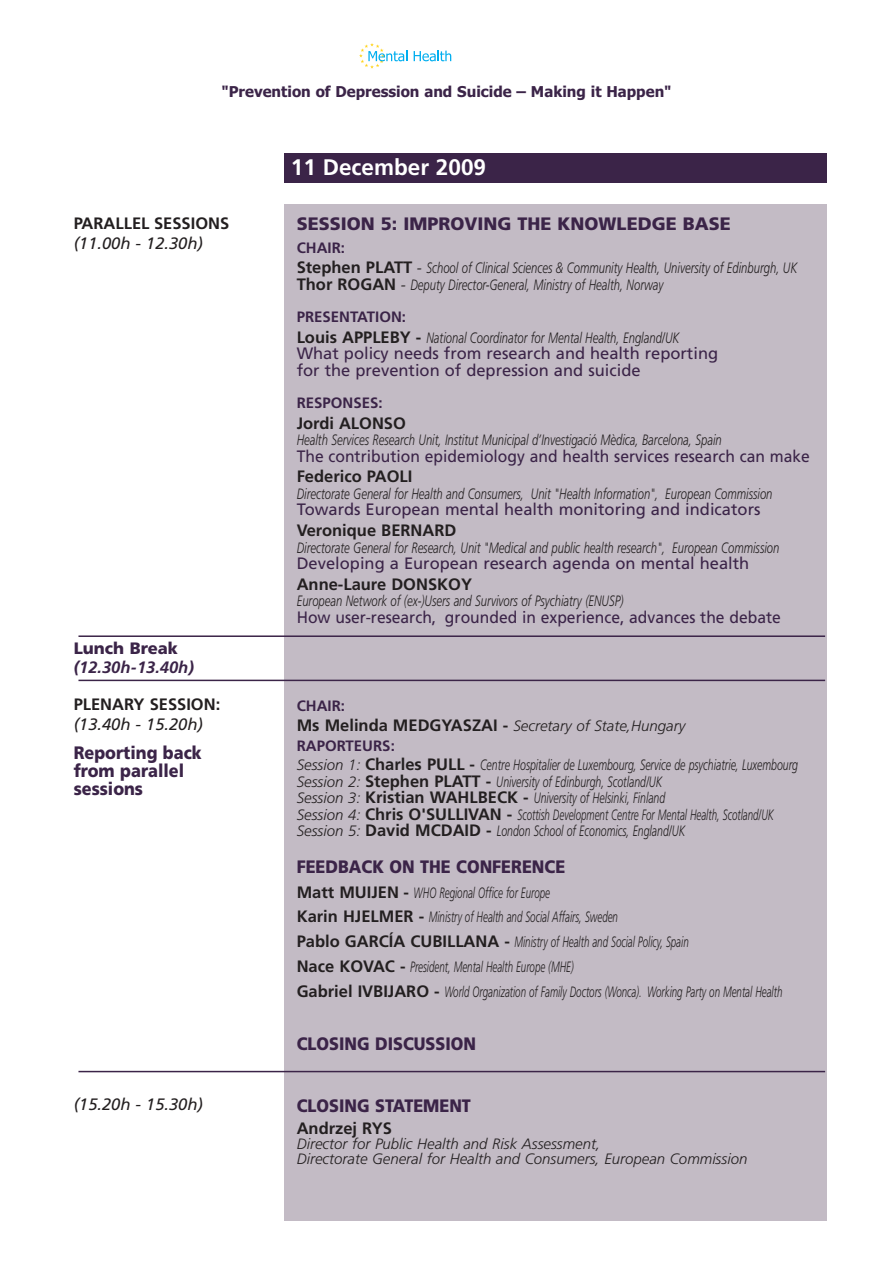
<style>
.page{position:relative;width:893px;height:1263px;background:#fff}
.page>*{position:absolute;margin:0;border:0;box-sizing:border-box;transform-origin:0 0}
.t1{font:700 22.5px "Frutiger";color:#fff}
.t2{font:900 18px/18px "Frutiger";color:#3b2448;scale:.9 1}
.t3{font:900 18px "Frutiger";color:#3b2448}
.t4{font:16.5px/16.5px "Frutiger";color:#3b2448}
.t5{font:16.5px "Frutiger";color:#3b2448;scale:.95 1}
.t6{font:700 16.5px "Frutiger";color:#231f20}
.t7{font:italic 16.5px "Frutiger";color:#231f20}
.t8{font:italic 700 16.5px "Frutiger";color:#3b2448}
.t9{font:900 16.5px "Frutiger";color:#3b2448}
.t10{font:italic 300 15px/19.8px "Frutiger";color:#231f20}
.t11{font:italic 300 15px "Frutiger";color:#231f20;scale:.75 1}
.t12{font:italic 300 15px/24.8px "Frutiger";color:#231f20;scale:.65 1}
.t13{font:700 15px "Tahoma";color:#3b2448}
.t14{font:700 15px "Frutiger";color:#3b2448}
.s1{font-weight:700;font-style:normal;color:#3b2448}
.s2{font-weight:700;font-style:normal;font-size:16.5px}
</style>
<div class="page">
<div style="left:284px;top:204px;width:542px;height:1016px;background:#c3bbc5"></div>
<div style="left:284px;top:153px;width:542px;height:30px;background:#3b2448"></div>
<hr style="left:78px;top:680px;width:747px;height:1px;background:#3b2448">
<hr style="left:78px;top:635px;width:747px;height:2px;background:#3b2448">
<hr style="left:78px;top:1071px;width:747px;height:1px;background:#3b2448">
<svg style="left:359px;top:43px;width:92px;height:26px"></svg>
<div style="left:384px;top:62px;width:70px;height:6px;background:#fff"></div>
<p class="t13" style="left:221px;top:85px;width:451px">"Prevention of Depression and Suicide – Making it Happen"</p>
<p class="t6" style="left:74px;top:217px;width:157px">PARALLEL SESSIONS</p>
<p class="t7" style="left:74px;top:237px;width:131px">(11.00h - 12.30h)</p>
<p class="t9" style="left:74px;top:641px;width:106px">Lunch Break</p>
<p class="t8" style="left:74px;top:661px;width:122px">(12.30h-13.40h)</p>
<p class="t6" style="left:74px;top:698px;width:148px">PLENARY SESSION:</p>
<p class="t7" style="left:74px;top:718px;width:131px">(13.40h - 15.20h)</p>
<p class="t2" style="left:74px;top:746px;width:144px">Reporting back from parallel sessions</p>
<p class="t7" style="left:74px;top:1097px;width:131px">(15.20h - 15.30h)</p>
<h1 class="t1" style="left:291px;top:159px;width:197px">11 December 2009</h1>
<p class="t3" style="left:297px;top:217px;width:435px">SESSION 5: IMPROVING THE KNOWLEDGE BASE</p>
<p class="t10" style="left:297px;top:238px;width:502px;line-height:20.5px"><span class="s1">CHAIR:<br></span><span class="s2">Stephen PLATT</span> - School of Clinical Sciences &amp; Community Health, University of Edinburgh, UK</p>
<p class="t10" style="left:297px;top:269px;width:368px;line-height:32.7px"><span class="s2">Thor ROGAN</span> - Deputy Director-General, Ministry of Health, Norway<br><span class="s1">PRESENTATION:</span></p>
<p class="t11" style="left:297px;top:332px;width:512px"><span class="s2">Louis APPLEBY -</span> National Coordinator for Mental Health, England/UK</p>
<p class="t4" style="left:297px;top:347px;width:423px">What policy needs from research and health reporting for the prevention of depression and suicide</p>
<p class="t14" style="left:297px;top:397px;width:87px">RESPONSES:</p>
<p class="t6" style="left:297px;top:416px;width:111px">Jordi ALONSO</p>
<p class="t11" style="left:297px;top:434px;width:568px">Health Services Research Unit, Institut Municipal d’Investigació Mèdica, Barcelona, Spain</p>
<p class="t5" style="left:297px;top:449px;width:541px">The contribution epidemiology and health services research can make</p>
<p class="t6" style="left:297px;top:470px;width:117px">Federico PAOLI</p>
<p class="t11" style="left:297px;top:488px;width:636px">Directorate General for Health and Consumers, Unit "Health Information", European Commission</p>
<p class="t4" style="left:297px;top:503px;width:465px">Towards European mental health monitoring and indicators</p>
<p class="t6" style="left:297px;top:524px;width:161px">Veronique BERNARD</p>
<p class="t11" style="left:297px;top:541px;width:645px">Directorate General for Research, Unit "Medical and public health research", European Commission</p>
<p class="t4" style="left:297px;top:556px;width:454px">Developing a European research agenda on mental health</p>
<p class="t6" style="left:297px;top:577px;width:177px">Anne-Laure DONSKOY</p>
<p class="t11" style="left:297px;top:595px;width:437px">European Network of (ex-)Users and Survivors of Psychiatry (ENUSP)</p>
<p class="t5" style="left:297px;top:610px;width:511px">How user-research, grounded in experience, advances the debate</p>
<p class="t10" style="left:297px;top:697px;width:503px"><span class="s1">CHAIR:<br></span><span class="s2">Ms Melinda MEDGYASZAI -</span> Secretary of State,Hungary<br><span class="s1">RAPORTEURS:<br></span>Session 1: <span class="s2">Charles PULL -</span> Centre Hospitalier de Luxembourg, Service de psychiatrie, Luxembourg</p>
<p class="t10" style="left:297px;top:774px;width:478px;line-height:16.5px">Session 2: <span class="s2">Stephen PLATT -</span> University of Edinburgh, Scotland/UK<br>Session 3: <span class="s2">Kristian WAHLBECK -</span> University of Helsinki, Finland<br>Session 4: <span class="s2">Chris O'SULLIVAN -</span> Scottish Development Centre For Mental Health, Scotland/UK Session 5: <span class="s2">David MCDAID -</span> London School of Economics, England/UK</p>
<p class="t2" style="left:297px;top:859px;width:300px">FEEDBACK ON THE CONFERENCE</p>
<p class="t12" style="left:297px;top:882px;width:748px"><span class="s2">Matt MUIJEN -</span> WHO Regional Office for Europe<br><span class="s2">Karin HJELMER -</span> Ministry of Health and Social Affairs, Sweden<br><span class="s2">Pablo GARCÍA CUBILLANA -</span> Ministry of Health and Social Policy, Spain<br><span class="s2">Nace KOVAC -</span> President, Mental Health Europe (MHE)<br><span class="s2">Gabriel IVBIJARO -</span> World Organization of Family Doctors (Wonca). Working Party on Mental Health</p>
<p class="t2" style="left:297px;top:1036px;width:201px">CLOSING DISCUSSION</p>
<p class="t2" style="left:297px;top:1099px;width:195px">CLOSING STATEMENT</p>
<p class="t6" style="left:297px;top:1121px;width:97px">Andrzej RYS</p>
<p class="t10" style="left:297px;top:1137px;width:452px;line-height:15px">Director for Public Health and Risk Assessment,<br>Directorate General for Health and Consumers, European Commission</p>
</div>
